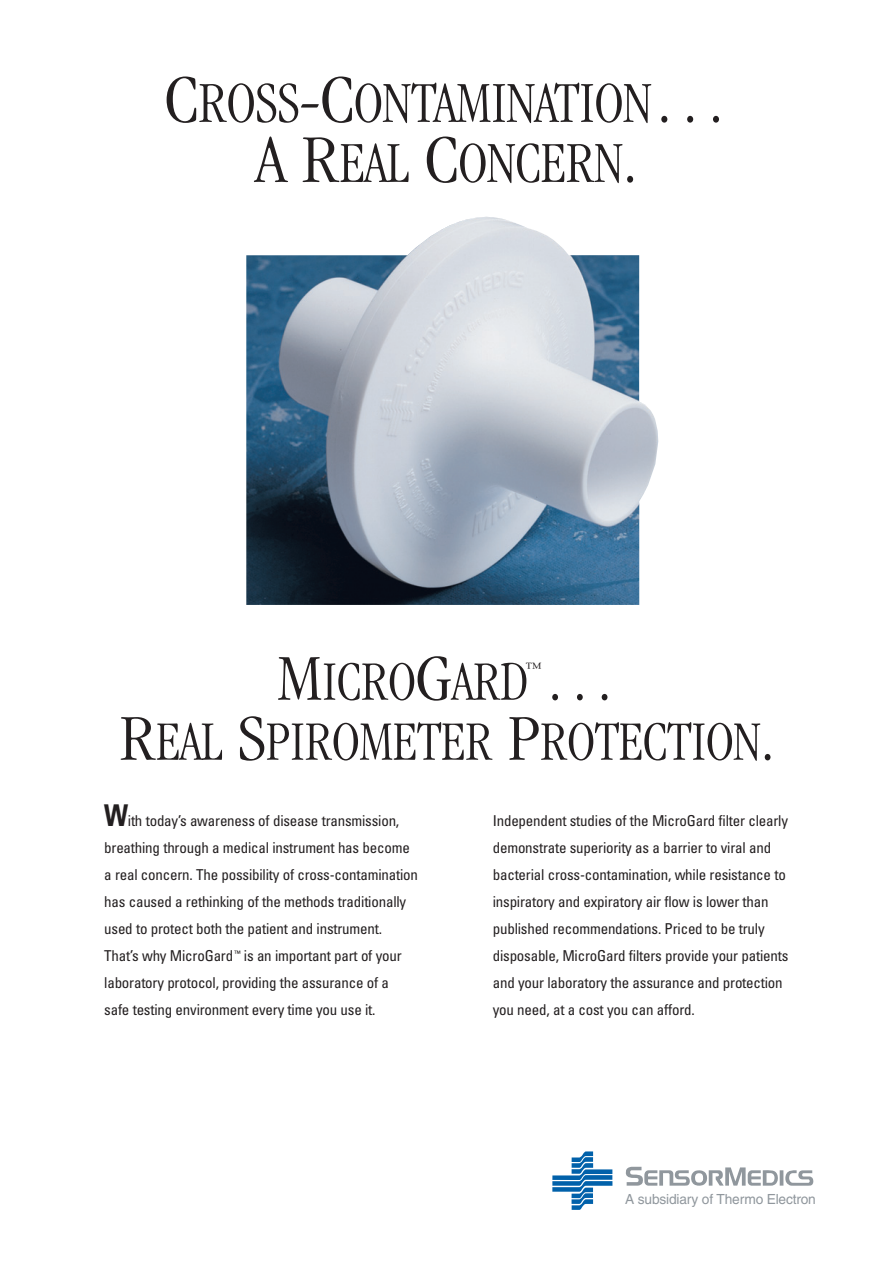
<style>
.page{position:relative;width:891px;height:1264px;background:#fff}
.page>*{position:absolute;margin:0;border:0;box-sizing:border-box;transform-origin:0 0}
.t1{font:300 condensed 67.5px "Garamond";color:#231f20;scale:1.1 1}
.t2{font:300 condensed 60px/60px "Garamond";letter-spacing:-.01em;color:#231f20;text-align:center}
.t3{font:300 condensed 57.3px "Garamond";letter-spacing:-.01em;color:#231f20}
.t4{font:300 condensed 16.5px "Garamond";color:#231f20;scale:1.1 1}
.t5{font:condensed 15px/27px "Univers";letter-spacing:-.015em;color:#231f20}
.t6{font:13.95px "Helvetica";letter-spacing:-.015em;color:#90979d}
.s1{font-size:70.5px}
.s2{font-size:67.5px}
.s3{font-weight:700;font-size:30px}
</style>
<div class="page">
<svg style="left:552px;top:1151px;width:60px;height:59px"></svg>
<svg style="left:626px;top:1166px;width:188px;height:20px"></svg>
<img style="left:246px;top:217px;width:412px;height:388px">
<h2 class="t2" style="left:164px;top:77px;width:566px"><span class="s1">C</span>ROSS<span class="s1">-C</span>ONTAMINATION<span class="s1">…<br>A R</span>EAL <span class="s1">C</span>ONCERN<span class="s1">.</span></h2>
<h3 class="t3" style="left:277px;top:659px;width:253px"><span class="s2">M</span>ICRO<span class="s2">G</span>ARD</h3>
<p class="t4" style="left:525px;top:661px;width:18px">™</p>
<h1 class="t1" style="left:543px;top:652px;width:69px">…</h1>
<h3 class="t3" style="left:119px;top:719px;width:657px"><span class="s2">R</span>EAL <span class="s2">S</span>PIROMETER <span class="s2">P</span>ROTECTION<span class="s2">.</span></h3>
<p class="t5" style="left:104px;top:808px;width:315px"><span class="s3">W</span>ith today’s awareness of disease transmission, breathing through a medical instrument has become a real concern. The possibility of cross-contamination has caused a rethinking of the methods traditionally used to protect both the patient and instrument.<br>That’s why MicroGard <sup>™</sup> is an important part of your laboratory protocol, providing the assurance of a<br>safe testing environment every time you use it.</p>
<p class="t5" style="left:493px;top:808px;width:297px">Independent studies of the MicroGard filter clearly demonstrate superiority as a barrier to viral and bacterial cross-contamination, while resistance to inspiratory and expiratory air flow is lower than published recommendations. Priced to be truly disposable, MicroGard filters provide your patients and your laboratory the assurance and protection you need, at a cost you can afford.</p>
<p class="t6" style="left:625px;top:1193px;width:192px">A subsidiary of Thermo Electron</p>
</div>
